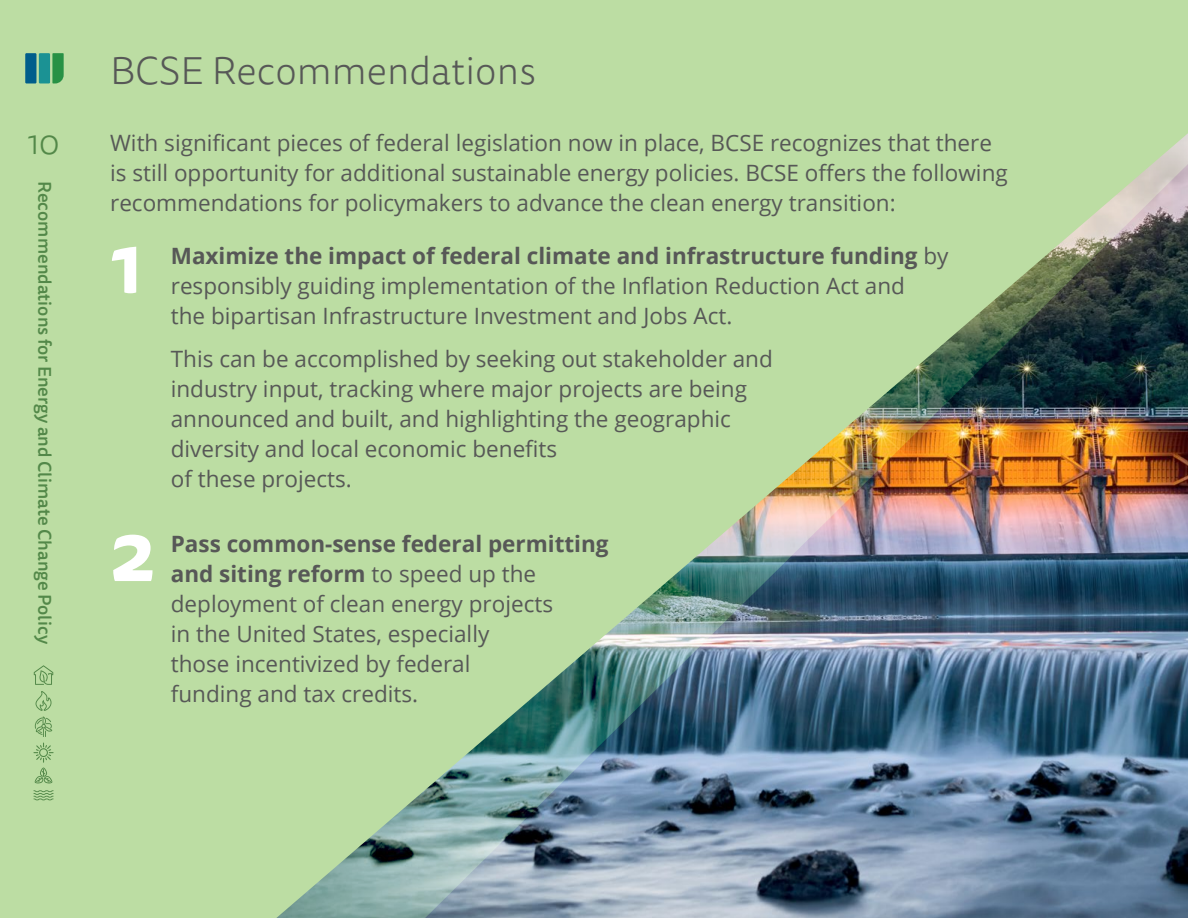
<style>
.page{position:relative;width:1188px;height:918px;background:#fff}
.page>*{position:absolute;margin:0;border:0;box-sizing:border-box;transform-origin:0 0}
.t1{font:700 81px "Tisa Sans OT";color:#fff}
.t2{font:300 39px "Tisa Sans OT";color:#575857}
.t3{font:300 34.65px "Tisa Sans OT";color:#538849}
.Paragraph{font:22.5px/30px "Open Sans";color:#575857}
.t4{font:500 18px "Tisa Sans OT";color:#538849}
.s1{font-weight:700}
</style>
<div class="page">
<img style="left:0;top:0;width:1188px;height:918px">
<svg style="left:36px;top:691px;width:16px;height:20px"></svg>
<svg style="left:33px;top:743px;width:21px;height:40px"></svg>
<svg style="left:35px;top:717px;width:17px;height:20px"></svg>
<svg style="left:33px;top:790px;width:21px;height:10px"></svg>
<svg style="left:34px;top:665px;width:19px;height:20px"></svg>
<div style="left:25px;top:53px;width:11px;height:30px;background:#005d8b"></div>
<div style="left:39px;top:53px;width:11px;height:30px;background:#1b9294"></div>
<svg style="left:52px;top:53px;width:12px;height:30px"></svg>
<p class="t3" style="left:27px;top:122px;width:35px">10</p>
<p class="t4" style="left:56px;top:181px;width:465px;rotate:90deg">Recommendations for Energy and Climate Change Policy</p>
<p class="t2" style="left:110px;top:47px;width:428px">BCSE Recommendations</p>
<p class="Paragraph" style="left:110px;top:127px;width:899px">With significant pieces of federal legislation now in place, BCSE recognizes that there is still opportunity for additional sustainable energy policies. BCSE offers the following recommendations for policymakers to advance the clean energy transition:</p>
<p class="t1" style="left:110px;top:213px;width:35px">1</p>
<p class="t1" style="left:110px;top:501px;width:47px">2</p>
<p class="Paragraph" style="left:171px;top:240px;width:779px"><span class="s1">Maximize the impact of federal climate and infrastructure funding</span> by responsibly guiding implementation of the Inflation Reduction Act and<br>the bipartisan Infrastructure Investment and Jobs Act.</p>
<p class="Paragraph" style="left:171px;top:344px;width:604px">This can be accomplished by seeking out stakeholder and industry input, tracking where major projects are being announced and built, and highlighting the geographic diversity and local economic benefits<br>of these projects.</p>
<p class="Paragraph" style="left:171px;top:528px;width:439px"><span class="s1">Pass common-sense federal permitting and siting reform</span> to speed up the deployment of clean energy projects<br>in the United States, especially<br>those incentivized by federal<br>funding and tax credits.</p>
</div>
